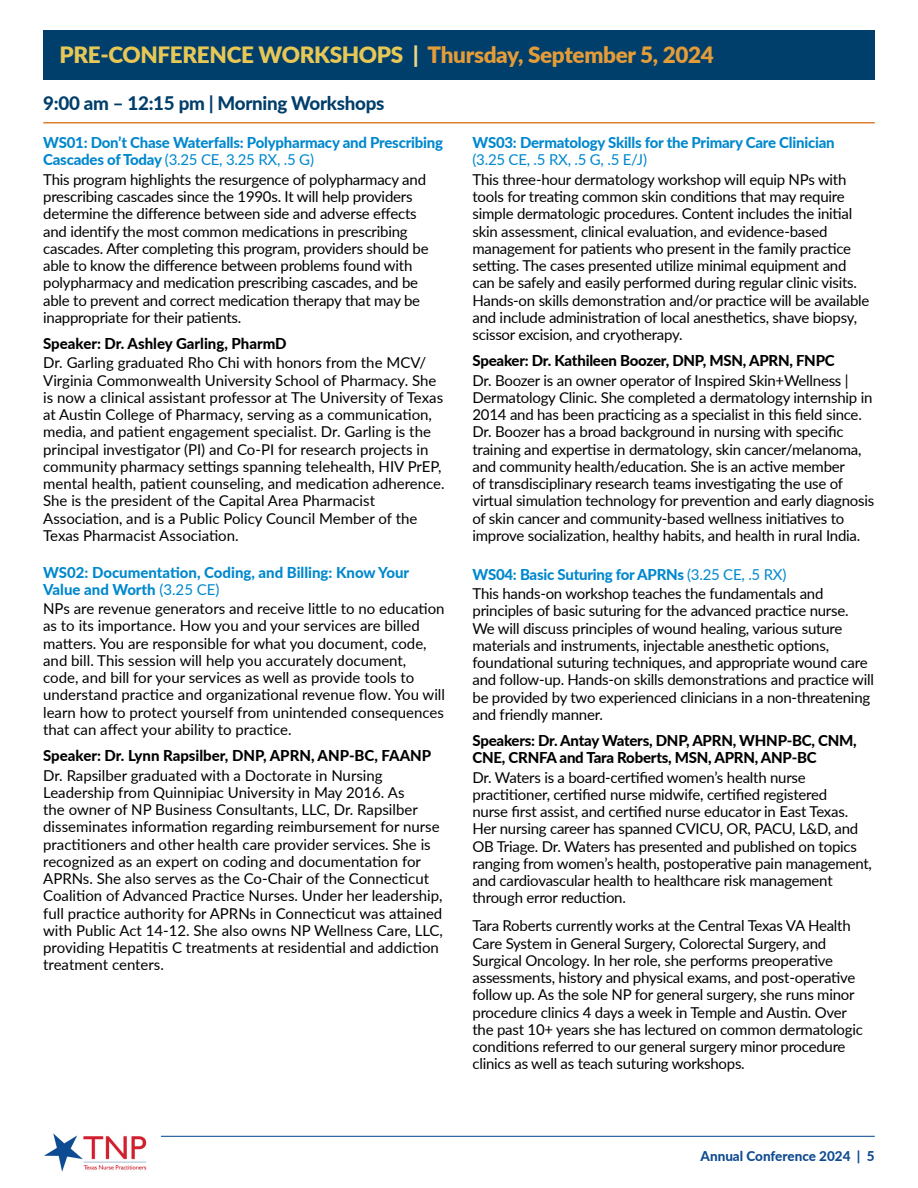
<style>
.page{position:relative;width:918px;height:1188px;background:#fff}
.page>*{position:absolute;margin:0;border:0;box-sizing:border-box;transform-origin:0 0}
.t1{font:900 22.5px "Lato";letter-spacing:-.015em;color:#e39c38}
.t2{font:800 18.75px "Lato";letter-spacing:-.015em;color:#003e6b}
.t3{font:15px/17.2px "Lato";letter-spacing:-.015em;color:#000}
.t4{font:800 15px/17.2px "Lato";letter-spacing:-.015em;color:#000}
.t5{font:800 15px/17.2px "Lato";letter-spacing:-.015em;color:#0088ce}
.t6{font:15px "Lato";color:#0088ce}
.t7{font:800 13.5px "Lato";color:#0f4b91}
.s1{color:#e7c755}
.s2{color:#eed588}
.s3{font-weight:400}
.s4{font-weight:800;color:#0088ce}
.s5{color:#0088ce}
</style>
<div class="page">
<img style="left:44px;top:1133px;width:102px;height:39px">
<hr style="left:161px;top:1136px;width:714px;height:1px;background:#0f4b91">
<div style="left:43px;top:30px;width:832px;height:50px;background:#003e6b"></div>
<hr style="left:43px;top:122px;width:832px;height:2px;background:#de8131">
<h1 class="t1" style="left:59px;top:38px;width:656px"><span class="s1">PRE-CONFERENCE WORKSHOPS</span> <span class="s2">|</span> Thursday, September 5, 2024</h1>
<p class="t2" style="left:43px;top:89px;width:343px">9:00 am – 12:15 pm | Morning Workshops</p>
<p class="t5" style="left:43px;top:133px;width:401px">WS01: Don’t Chase Waterfalls: Polypharmacy and Prescribing<br>Cascades of Today <span class="s3">(3.25 CE, 3.25 RX, .5 G)</span></p>
<p class="t3" style="left:43px;top:170px;width:387px">This program highlights the resurgence of polypharmacy and prescribing cascades since the 1990s. It will help providers determine the difference between side and adverse effects and identify the most common medications in prescribing cascades. After completing this program, providers should be able to know the difference between problems found with polypharmacy and medication prescribing cascades, and be able to prevent and correct medication therapy that may be inappropriate for their patients.</p>
<p class="t4" style="left:43px;top:334px;width:245px">Speaker: Dr. Ashley Garling, PharmD</p>
<p class="t3" style="left:43px;top:354px;width:403px">Dr. Garling graduated Rho Chi with honors from the MCV/ Virginia Commonwealth University School of Pharmacy. She is now a clinical assistant professor at The University of Texas at Austin College of Pharmacy, serving as a communication, media, and patient engagement specialist. Dr. Garling is the principal investigator (PI) and Co-PI for research projects in community pharmacy settings spanning telehealth, HIV PrEP, mental health, patient counseling, and medication adherence.<br>She is the president of the Capital Area Pharmacist Association, and is a Public Policy Council Member of the Texas Pharmacist Association.</p>
<p class="t5" style="left:43px;top:563px;width:368px">WS02: Documentation, Coding, and Billing: Know Your<br>Value and Worth <span class="s3">(3.25 CE)</span></p>
<p class="t3" style="left:43px;top:599px;width:403px">NPs are revenue generators and receive little to no education as to its importance. How you and your services are billed matters. You are responsible for what you document, code, and bill. This session will help you accurately document, code, and bill for your services as well as provide tools to understand practice and organizational revenue flow. You will learn how to protect yourself from unintended consequences that can affect your ability to practice.</p>
<p class="t4" style="left:43px;top:746px;width:390px">Speaker: Dr. Lynn Rapsilber, DNP, APRN, ANP-BC, FAANP</p>
<p class="t3" style="left:43px;top:766px;width:401px">Dr. Rapsilber graduated with a Doctorate in Nursing Leadership from Quinnipiac University in May 2016. As<br>the owner of NP Business Consultants, LLC, Dr. Rapsilber disseminates information regarding reimbursement for nurse practitioners and other health care provider services. She is recognized as an expert on coding and documentation for APRNs. She also serves as the Co-Chair of the Connecticut Coalition of Advanced Practice Nurses. Under her leadership, full practice authority for APRNs in Connecticut was attained with Public Act 14-12. She also owns NP Wellness Care, LLC, providing Hepatitis C treatments at residential and addiction treatment centers.</p>
<p class="t5" style="left:472px;top:133px;width:364px">WS03: Dermatology Skills for the Primary Care Clinician</p>
<p class="t6" style="left:472px;top:149px;width:176px">(3.25 CE, .5 RX, .5 G, .5 E/J)</p>
<p class="t3" style="left:472px;top:170px;width:399px">This three-hour dermatology workshop will equip NPs with tools for treating common skin conditions that may require simple dermatologic procedures. Content includes the initial skin assessment, clinical evaluation, and evidence-based management for patients who present in the family practice setting. The cases presented utilize minimal equipment and can be safely and easily performed during regular clinic visits.<br>Hands-on skills demonstration and/or practice will be available and include administration of local anesthetics, shave biopsy, scissor excision, and cryotherapy.</p>
<p class="t4" style="left:472px;top:351px;width:364px">Speaker: Dr. Kathileen Boozer, DNP, MSN, APRN, FNPC</p>
<p class="t3" style="left:472px;top:371px;width:403px">Dr. Boozer is an owner operator of Inspired Skin+Wellness | Dermatology Clinic. She completed a dermatology internship in 2014 and has been practicing as a specialist in this field since.<br>Dr. Boozer has a broad background in nursing with specific training and expertise in dermatology, skin cancer/melanoma, and community health/education. She is an active member<br>of transdisciplinary research teams investigating the use of virtual simulation technology for prevention and early diagnosis of skin cancer and community-based wellness initiatives to improve socialization, healthy habits, and health in rural India.</p>
<p class="t3" style="left:472px;top:564px;width:352px;line-height:19.4px"><span class="s4">WS04: Basic Suturing for APRNs</span> <span class="s5">(3.25 CE, .5 RX)<br></span>This hands-on workshop teaches the fundamentals and</p>
<p class="t3" style="left:472px;top:602px;width:403px">principles of basic suturing for the advanced practice nurse.<br>We will discuss principles of wound healing, various suture materials and instruments, injectable anesthetic options, foundational suturing techniques, and appropriate wound care and follow-up. Hands-on skills demonstrations and practice will be provided by two experienced clinicians in a non-threatening and friendly manner.</p>
<p class="t4" style="left:472px;top:731px;width:386px">Speakers: Dr. Antay Waters, DNP, APRN, WHNP-BC, CNM,<br>CNE, CRNFA and Tara Roberts, MSN, APRN, ANP-BC</p>
<p class="t3" style="left:472px;top:768px;width:401px">Dr. Waters is a board-certified women’s health nurse practitioner, certified nurse midwife, certified registered<br>nurse first assist, and certified nurse educator in East Texas.<br>Her nursing career has spanned CVICU, OR, PACU, L&amp;D, and OB Triage. Dr. Waters has presented and published on topics ranging from women’s health, postoperative pain management, and cardiovascular health to healthcare risk management through error reduction.</p>
<p class="t3" style="left:472px;top:917px;width:392px">Tara Roberts currently works at the Central Texas VA Health Care System in General Surgery, Colorectal Surgery, and Surgical Oncology. In her role, she performs preoperative assessments, history and physical exams, and post-operative follow up. As the sole NP for general surgery, she runs minor procedure clinics 4 days a week in Temple and Austin. Over the past 10+ years she has lectured on common dermatologic conditions referred to our general surgery minor procedure clinics as well as teach suturing workshops.</p>
<p class="t7" style="left:701px;top:1146px;width:176px">Annual Conference 2024 | 5</p>
</div>
